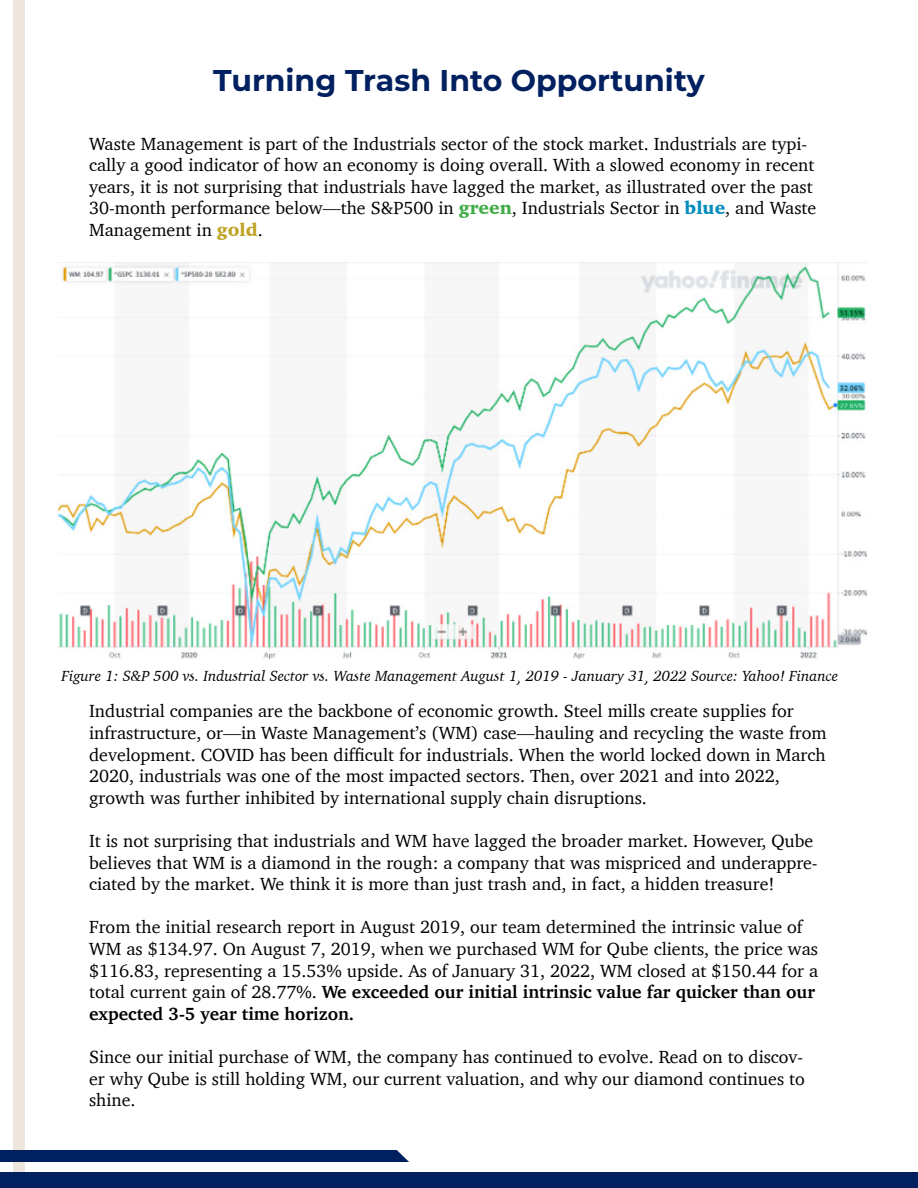
<style>
.page{position:relative;width:918px;height:1188px;background:#fff}
.page>*{position:absolute;margin:0;border:0;box-sizing:border-box;transform-origin:0 0}
.t1{font:700 30px "Montserrat";color:#002060}
.t2{font:18px/21.6px "Charter";color:#000}
.t3{font:italic 15px "Charter";color:#000}
.s1{font-weight:900;color:#41ad49}
.s2{font-weight:900;color:#008cbc}
.s3{font-weight:900;color:#bfa427}
.s4{font-weight:700}
</style>
<div class="page">
<div style="left:14px;top:0;width:11px;height:1188px;background:#eee5dd"></div>
<div style="left:0;top:1150px;width:420px;height:12px;background:#002060"></div>
<svg style="left:394px;top:1150px;width:65px;height:23px"></svg>
<div style="left:0;top:1173px;width:918px;height:15px;background:#002060"></div>
<img style="left:58px;top:263px;width:808px;height:396px">
<h1 class="t1" style="left:213px;top:59px;width:493px">Turning Trash Into Opportunity</h1>
<p class="t2" style="left:89px;top:132px;width:729px">Waste Management is part of the Industrials sector of the stock market. Industrials are typi&shy;cally a good indicator of how an economy is doing overall. With a slowed economy in recent years, it is not surprising that industrials have lagged the market, as illustrated over the past 30-month performance below—the S&amp;P500 in <span class="s1">green</span>, Industrials Sector in <span class="s2">blue</span>, and Waste Management in <span class="s3">gold</span>.</p>
<p class="t3" style="left:62px;top:663px;width:778px">Figure 1: S&amp;P 500 vs. Industrial Sector vs. Waste Management August 1, 2019 - January 31, 2022 Source: Yahoo! Finance</p>
<p class="t2" style="left:89px;top:700px;width:739px">Industrial companies are the backbone of economic growth. Steel mills create supplies for infrastructure, or—in Waste Management’s (WM) case—hauling and recycling the waste from development. COVID has been difficult for industrials. When the world locked down in March 2020, industrials was one of the most impacted sectors. Then, over 2021 and into 2022, growth was further inhibited by international supply chain disruptions.</p>
<p class="t2" style="left:89px;top:830px;width:730px">It is not surprising that industrials and WM have lagged the broader market. However, Qube believes that WM is a diamond in the rough: a company that was mispriced and underappre&shy;ciated by the market. We think it is more than just trash and, in fact, a hidden treasure!</p>
<p class="t2" style="left:89px;top:916px;width:731px">From the initial research report in August 2019, our team determined the intrinsic value of WM as $134.97. On August 7, 2019, when we purchased WM for Qube clients, the price was $116.83, representing a 15.53% upside. As of January 31, 2022, WM closed at $150.44 for a total current gain of 28.77%. <span class="s4">We exceeded our initial intrinsic value far quicker than our expected 3-5 year time horizon.</span></p>
<p class="t2" style="left:89px;top:1046px;width:717px;text-align:justify">Since our initial purchase of WM, the company has continued to evolve. Read on to discov&shy;er why Qube is still holding WM, our current valuation, and why our diamond continues to shine.</p>
</div>
